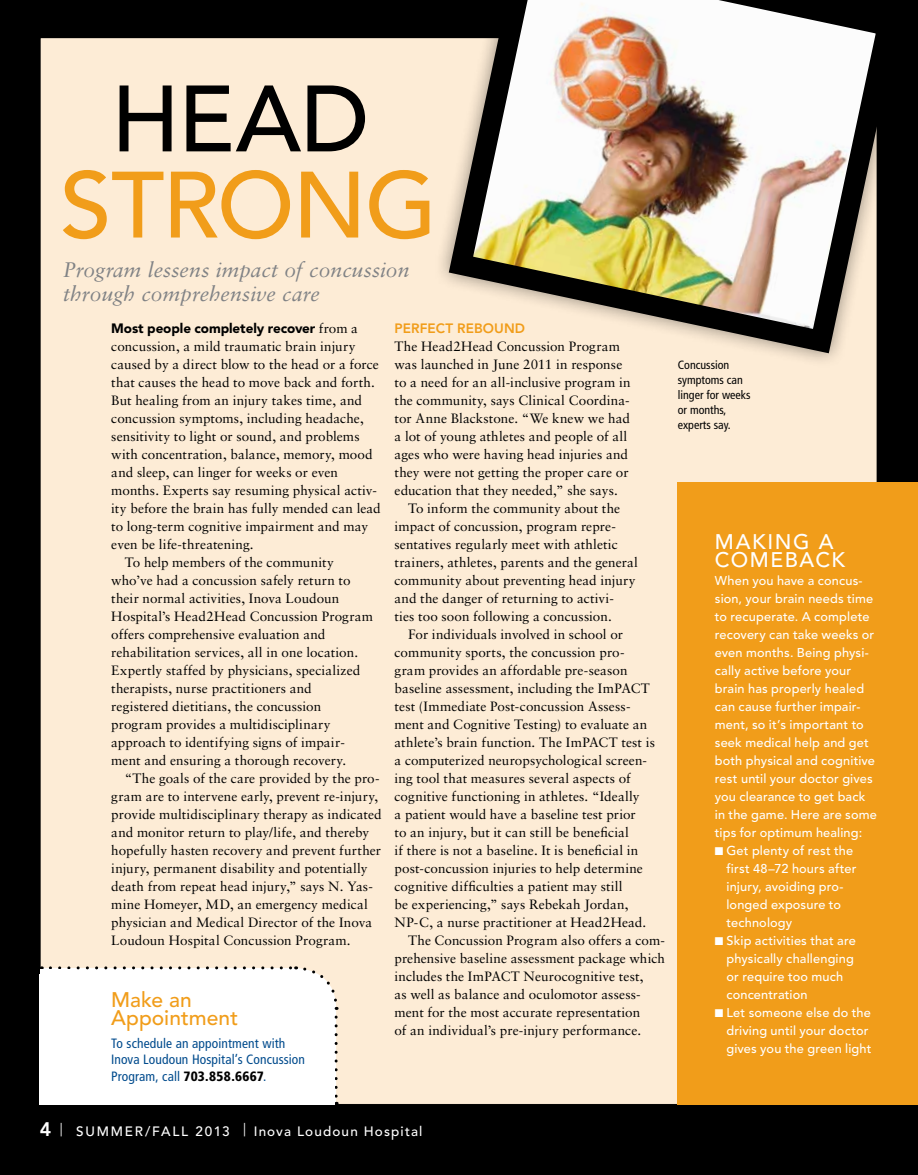
<style>
.page{position:relative;width:918px;height:1175px;background:#fff}
.page>*{position:absolute;margin:0;border:0;box-sizing:border-box;transform-origin:0 0}
.t1{font:500 93px/86.1px "Avenir LT Std";letter-spacing:-.02em;color:#f19d1a}
.t2{font:italic 21px/24px "Sabon LT Std";letter-spacing:.005em;color:#808285}
.t3{font:500 21px/18px "Avenir LT Std";letter-spacing:.005em;color:#f19d1a}
.t4{font:500 21px "Avenir LT Std";letter-spacing:.085em;color:#fff}
.t5{font:13.5px "Sabon LT Std";letter-spacing:.005em;color:#000}
.t6{font:condensed 13.5px/16.5px "Frutiger LT Std";letter-spacing:.005em;color:#004b8d}
.t7{font:500 13.5px "Avenir LT Std";letter-spacing:.085em;color:#fff}
.t8{font:900 13.5px "Avenir LT Std";letter-spacing:-.005em;color:#000}
.t9{font:800 13.5px "Avenir LT Std";letter-spacing:.005em;color:#f19d1a}
.t10{font:500 12.75px/18px "Avenir LT Std";letter-spacing:.015em;color:#fff}
.t11{font:condensed 12px/15px "Frutiger LT Std";color:#000}
.s1{color:#000}
.s2{font-family:"Sabon LT Std";font-weight:400}
.s3{font-weight:900;color:#000}
.s4{font-weight:800;font-size:19.5px}
</style>
<div class="page">
<div style="left:0;top:0;width:918px;height:1174px;background:#000"></div>
<div style="left:40px;top:38px;width:837px;height:1066px;background:#fdecd6"></div>
<svg style="left:41px;top:966px;width:298px;height:138px"></svg>
<div style="left:40px;top:974px;width:271px;height:130px;background:#fff"></div>
<div style="left:301px;top:1062px;width:34px;height:42px;background:#fff"></div>
<div style="left:678px;top:482px;width:240px;height:622px;background:#f19d1a"></div>
<div style="left:433px;top:0;width:482px;height:368px;background:#000;opacity:.42"></div>
<img style="left:437px;top:0;width:475px;height:365px">
<div style="left:40px;top:969px;width:33px;height:42px;background:#fff"></div>
<p class="t1" style="left:60px;top:78px;width:299px;text-indent:51px"><span class="s1">Head<br></span>Strong</p>
<p class="t2" style="left:63px;top:258px;width:348px">Program lessens impact of concussion through comprehensive care</p>
<p class="t9" style="left:395px;top:320px;width:100px">PERFECT REBOUND</p>
<p class="t5" style="left:395px;top:338px;width:227px">The Head2Head Concussion Program</p>
<p class="t5" style="left:395px;top:356px;width:229px">was launched in June 2011 in response</p>
<p class="t5" style="left:395px;top:374px;width:238px">to a need for an all-inclusive program in</p>
<p class="t5" style="left:395px;top:392px;width:237px">the community, says Clinical Coordina-</p>
<p class="t5" style="left:395px;top:410px;width:237px">tor Anne Blackstone. “We knew we had</p>
<p class="t5" style="left:395px;top:428px;width:234px">a lot of young athletes and people of all</p>
<p class="t5" style="left:395px;top:446px;width:235px">ages who were having head injuries and</p>
<p class="t5" style="left:395px;top:464px;width:236px">they were not getting the proper care or</p>
<p class="t5" style="left:395px;top:482px;width:225px">education that they needed,” she says.</p>
<p class="t5" style="left:408px;top:500px;width:214px">To inform the community about the</p>
<p class="t5" style="left:395px;top:518px;width:223px">impact of concussion, program repre-</p>
<p class="t5" style="left:395px;top:536px;width:225px">sentatives regularly meet with athletic</p>
<p class="t5" style="left:395px;top:554px;width:245px">trainers, athletes, parents and the general</p>
<p class="t5" style="left:395px;top:572px;width:243px">community about preventing head injury</p>
<p class="t5" style="left:395px;top:590px;width:221px">and the danger of returning to activi-</p>
<p class="t5" style="left:395px;top:608px;width:219px">ties too soon following a concussion.</p>
<p class="t5" style="left:408px;top:626px;width:217px">For individuals involved in school or</p>
<p class="t5" style="left:395px;top:644px;width:232px">community sports, the concussion pro-</p>
<p class="t5" style="left:395px;top:662px;width:234px">gram provides an affordable pre-season</p>
<p class="t5" style="left:395px;top:680px;width:257px">baseline assessment, including the ImPACT</p>
<p class="t5" style="left:395px;top:698px;width:238px">test (Immediate Post-concussion Assess-</p>
<p class="t5" style="left:395px;top:716px;width:254px">ment and Cognitive Testing) to evaluate an</p>
<p class="t5" style="left:395px;top:734px;width:262px">athlete’s brain function. The ImPACT test is</p>
<p class="t5" style="left:395px;top:752px;width:254px">a computerized neuropsychological screen-</p>
<p class="t5" style="left:395px;top:770px;width:238px">ing tool that measures several aspects of</p>
<p class="t5" style="left:395px;top:788px;width:246px">cognitive functioning in athletes. “Ideally</p>
<p class="t5" style="left:395px;top:806px;width:243px">a patient would have a baseline test prior</p>
<p class="t5" style="left:395px;top:824px;width:236px">to an injury, but it can still be beneficial</p>
<p class="t5" style="left:395px;top:842px;width:245px">if there is not a baseline. It is beneficial in</p>
<p class="t5" style="left:395px;top:860px;width:250px">post-concussion injuries to help determine</p>
<p class="t5" style="left:395px;top:878px;width:230px">cognitive difficulties a patient may still</p>
<p class="t5" style="left:395px;top:896px;width:236px">be experiencing,” says Rebekah Jordan,</p>
<p class="t5" style="left:395px;top:914px;width:253px">NP-C, a nurse practitioner at Head2Head.</p>
<p class="t5" style="left:408px;top:932px;width:258px">The Concussion Program also offers a com-</p>
<p class="t5" style="left:395px;top:950px;width:272px">prehensive baseline assessment package which</p>
<p class="t5" style="left:395px;top:968px;width:251px">includes the ImPACT Neurocognitive test,</p>
<p class="t5" style="left:395px;top:986px;width:248px">as well as balance and oculomotor assess-</p>
<p class="t5" style="left:395px;top:1004px;width:247px">ment for the most accurate representation</p>
<p class="t5" style="left:395px;top:1022px;width:248px">of an individual’s pre-injury performance.</p>
<p class="t8" style="left:111px;top:320px;width:248px">Most people completely recover <span class="s2">from a</span></p>
<p class="t5" style="left:111px;top:338px;width:246px">concussion, a mild traumatic brain injury</p>
<p class="t5" style="left:111px;top:356px;width:269px">caused by a direct blow to the head or a force</p>
<p class="t5" style="left:111px;top:374px;width:265px">that causes the head to move back and forth.</p>
<p class="t5" style="left:111px;top:392px;width:252px">But healing from an injury takes time, and</p>
<p class="t5" style="left:111px;top:410px;width:254px">concussion symptoms, including headache,</p>
<p class="t5" style="left:111px;top:428px;width:250px">sensitivity to light or sound, and problems</p>
<p class="t5" style="left:111px;top:446px;width:263px">with concentration, balance, memory, mood</p>
<p class="t5" style="left:111px;top:464px;width:228px">and sleep, can linger for weeks or even</p>
<p class="t5" style="left:111px;top:482px;width:267px">months. Experts say resuming physical activ-</p>
<p class="t5" style="left:111px;top:500px;width:271px">ity before the brain has fully mended can lead</p>
<p class="t5" style="left:111px;top:518px;width:258px">to long-term cognitive impairment and may</p>
<p class="t5" style="left:111px;top:536px;width:144px">even be life-threatening.</p>
<p class="t5" style="left:125px;top:554px;width:211px">To help members of the community</p>
<p class="t5" style="left:111px;top:572px;width:241px">who’ve had a concussion safely return to</p>
<p class="t5" style="left:111px;top:590px;width:230px">their normal activities, Inova Loudoun</p>
<p class="t5" style="left:111px;top:608px;width:263px">Hospital’s Head2Head Concussion Program</p>
<p class="t5" style="left:111px;top:626px;width:216px">offers comprehensive evaluation and</p>
<p class="t5" style="left:111px;top:644px;width:248px">rehabilitation services, all in one location.</p>
<p class="t5" style="left:111px;top:662px;width:251px">Expertly staffed by physicians, specialized</p>
<p class="t5" style="left:111px;top:680px;width:202px">therapists, nurse practitioners and</p>
<p class="t5" style="left:111px;top:698px;width:211px">registered dietitians, the concussion</p>
<p class="t5" style="left:111px;top:716px;width:221px">program provides a multidisciplinary</p>
<p class="t5" style="left:111px;top:734px;width:235px">approach to identifying signs of impair-</p>
<p class="t5" style="left:111px;top:752px;width:236px">ment and ensuring a thorough recovery.</p>
<p class="t5" style="left:125px;top:770px;width:256px">“The goals of the care provided by the pro-</p>
<p class="t5" style="left:111px;top:788px;width:269px">gram are to intervene early, prevent re-injury,</p>
<p class="t5" style="left:111px;top:806px;width:272px">provide multidisciplinary therapy as indicated</p>
<p class="t5" style="left:111px;top:824px;width:260px">and monitor return to play/life, and thereby</p>
<p class="t5" style="left:111px;top:842px;width:271px">hopefully hasten recovery and prevent further</p>
<p class="t5" style="left:111px;top:860px;width:258px">injury, permanent disability and potentially</p>
<p class="t5" style="left:111px;top:878px;width:263px">death from repeat head injury,” says N. Yas-</p>
<p class="t5" style="left:111px;top:896px;width:258px">mine Homeyer, MD, an emergency medical</p>
<p class="t5" style="left:111px;top:914px;width:262px">physician and Medical Director of the Inova</p>
<p class="t5" style="left:111px;top:932px;width:241px">Loudoun Hospital Concussion Program.</p>
<p class="t3" style="left:111px;top:990px;width:129px">Make an<br>Appointment</p>
<p class="t6" style="left:111px;top:1035px;width:195px">To schedule an appointment with<br>Inova Loudoun Hospital’s Concussion<br>Program, call <span class="s3">703.858.6667</span>.</p>
<p class="t11" style="left:678px;top:357px;width:74px">Concussion symptoms can linger for weeks or months, experts say.</p>
<p class="t4" style="left:715px;top:530px;width:67px">Making</p>
<p class="t4" style="left:819px;top:530px;width:12px">a</p>
<p class="t4" style="left:715px;top:548px;width:52px">Comebac</p>
<p class="t4" style="left:832px;top:548px;width:15px">k</p>
<p class="t10" style="left:715px;top:572px;width:164px">When you have a concus&shy;sion, your brain needs time to recuperate. A complete recovery can take weeks or even months. Being physi&shy;cally active before your brain has properly healed can cause further impair&shy;ment, so it’s important to seek medical help and get both physical and cognitive rest until your doctor gives you clearance to get back in the game. Here are some tips for optimum healing:</p>
<p class="t10" style="left:726px;top:842px;width:132px;text-indent:-12px">■ Get plenty of rest the first 48–72 hours after injury, avoiding pro&shy;longed exposure to technology</p>
<p class="t10" style="left:726px;top:932px;width:131px;text-indent:-12px">■ Skip activities that are physically challenging or require too much concentration</p>
<p class="t10" style="left:726px;top:1004px;width:147px;text-indent:-12px">■ Let someone else do the driving until your doctor gives you the green light</p>
<p class="t7" style="left:40px;top:1123px;width:384px"><span class="s4">4</span> <sup>|</sup> SUMMER /FALL 2013 <sup>|</sup> Inova Loudoun Hospital</p>
</div>
